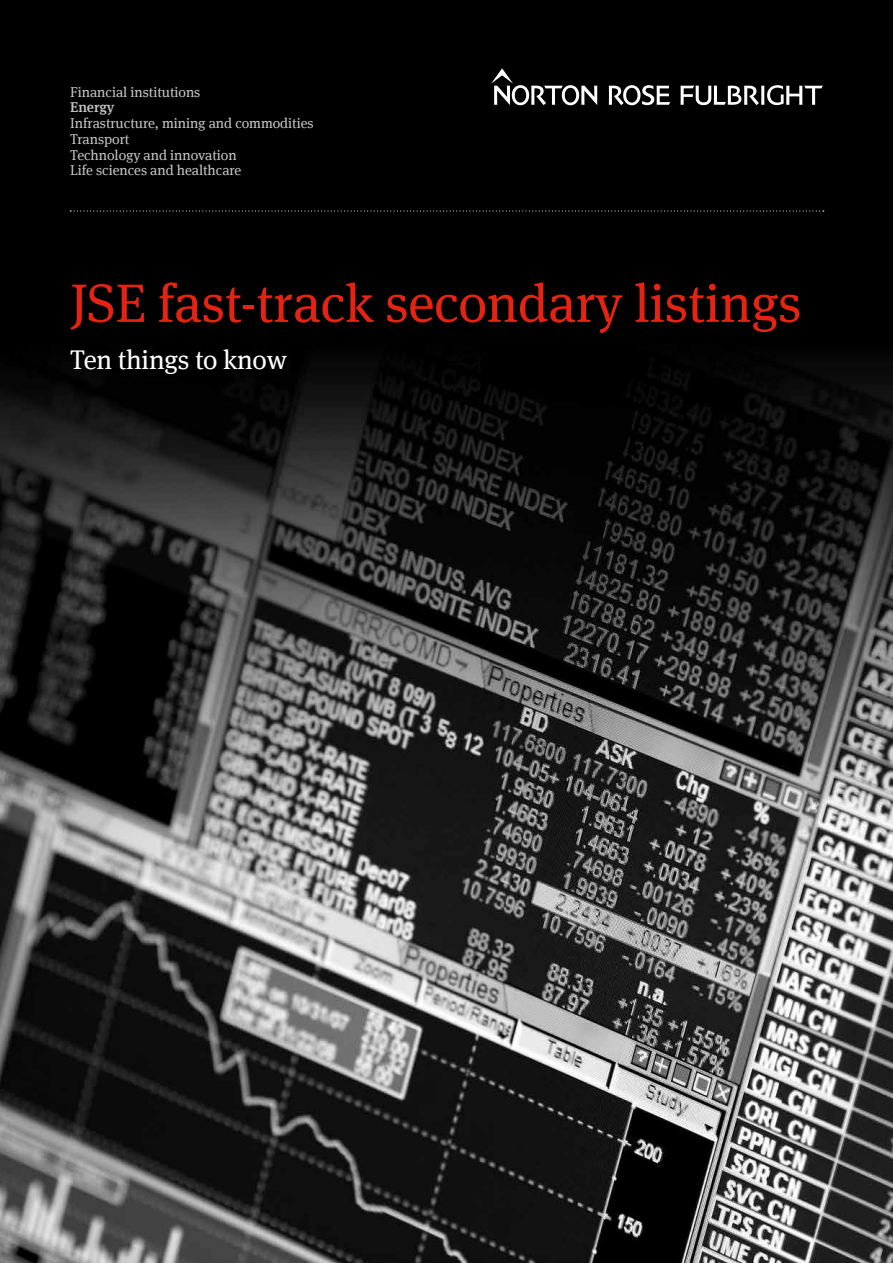
<style>
.page{position:relative;width:893px;height:1263px;background:#fff}
.page>*{position:absolute;margin:0;border:0;box-sizing:border-box;transform-origin:0 0}
.t1{font:54px "Meta Serif Offc Pro";letter-spacing:-.005em;color:#e42313}
.t2{font:27px "Meta Serif Offc Pro";letter-spacing:-.01em;color:#fff}
.t3{font:14.25px/15.8px "Meta Serif Offc Pro";letter-spacing:-.005em;color:#c6c6c6}
.t4{font:500 14.25px "Meta Serif Offc Pro";letter-spacing:-.005em;color:#c6c6c6}
</style>
<div class="page">
<img style="left:0;top:0;width:893px;height:1263px">
<svg style="left:70px;top:210px;width:754px;height:2px;background:#202020"></svg>
<svg style="left:491px;top:68px;width:106px;height:37px"></svg>
<svg style="left:609px;top:85px;width:61px;height:20px"></svg>
<svg style="left:681px;top:85px;width:142px;height:20px"></svg>
<p class="t3" style="left:70px;top:83px;width:132px">Financial institutions</p>
<p class="t4" style="left:70px;top:96px;width:46px">Energy</p>
<p class="t3" style="left:70px;top:114px;width:245px">Infrastructure, mining and commodities<br>Transport<br>Technology and innovation<br>Life sciences and healthcare</p>
<h1 class="t1" style="left:70px;top:264px;width:733px">JSE fast-track secondary listings</h1>
<h2 class="t2" style="left:70px;top:340px;width:218px">Ten things to know</h2>
</div>
